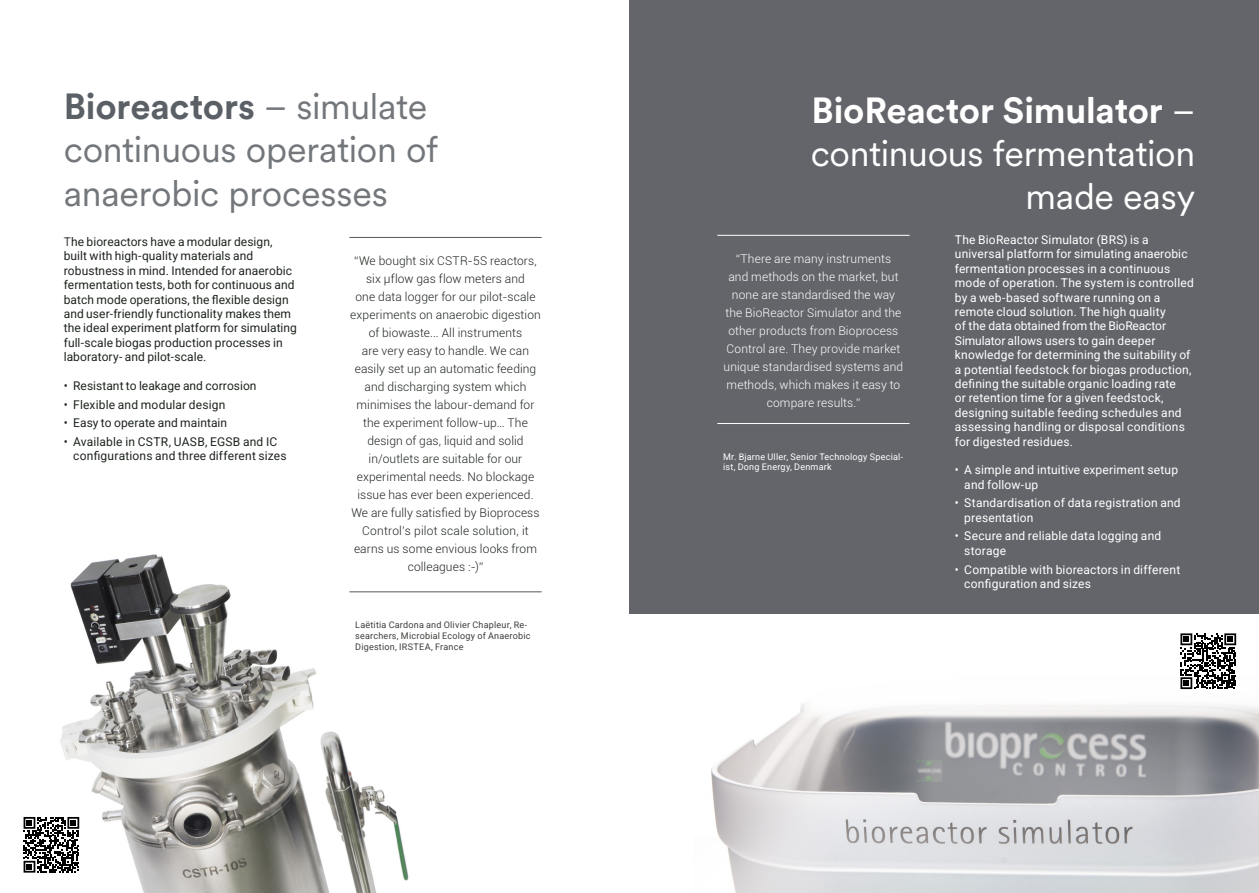
<style>
.page{position:relative;width:1259px;height:893px;background:#fff}
.page>*{position:absolute;margin:0;border:0;box-sizing:border-box;transform-origin:0 0}
.HM_Full_header{font:36px/43.2px "Circular XX";letter-spacing:-.01em;color:#73777b}
.HM_Full_header-2{font:36px/43.2px "Circular XX";letter-spacing:-.01em;color:#fff;text-align:right}
.Main_text_dark{font:12px/14.4px "Roboto";letter-spacing:.015em;color:#fff}
.HM_green_highlight{font:300 12px/18px "Roboto";letter-spacing:.01em;color:#1e251e;text-align:center}
.Main_text_dark-2{font:12px/14.4px "Roboto";letter-spacing:.005em;color:#1e251e}
.HM_green_highlight-2{font:300 12px/18px "Roboto";letter-spacing:.01em;color:#fff;text-align:center}
.HM_ref{font:9px/10.8px "Roboto";letter-spacing:.025em;color:#3e413c}
.HM_ref-2{font:9px/10.8px "Roboto";letter-spacing:.03em;color:#fff}
.s1{font-weight:700;color:#5b6066}
.s2{color:#3e413c}
.s3{font-weight:700}
</style>
<div class="page">
<img style="left:60px;top:554px;width:482px;height:339px">
<hr style="left:349px;top:591px;width:192px;height:1px;background:#57585a">
<hr style="left:349px;top:237px;width:192px;height:1px;background:#57585a">
<div style="left:20px;top:814px;width:63px;height:62px;background:#fff"></div>
<svg style="left:24px;top:817px;width:55px;height:56px"></svg>
<div style="left:629px;top:0;width:630px;height:613px;background:#63656a"></div>
<img style="left:711px;top:703px;width:548px;height:190px">
<hr style="left:717px;top:423px;width:192px;height:1px;background:#fff">
<hr style="left:717px;top:235px;width:192px;height:1px;background:#fff">
<svg style="left:1180px;top:633px;width:56px;height:56px"></svg>
<p class="HM_Full_header" style="left:64px;top:83px;width:376px"><span class="s1">Bioreactors</span> – simulate continuous operation of anaerobic processes</p>
<p class="Main_text_dark-2" style="left:64px;top:234px;width:235px"><span class="s2">T</span>he bioreactors have a modular design, built with high-quality materials and robustness in mind. Intended for anaerobic fermentation tests, both for continuous and batch mode operations, the flexible design and user-friendly functionality makes them the ideal experiment platform for simulating full-scale biogas production processes in laboratory- and pilot-scale.</p>
<p class="Main_text_dark-2" style="left:64px;top:378px;width:194px">• Resistant to leakage and corrosion</p>
<p class="Main_text_dark-2" style="left:64px;top:397px;width:163px">• Flexible and modular design</p>
<p class="Main_text_dark-2" style="left:64px;top:415px;width:165px">• Easy to operate and maintain</p>
<p class="Main_text_dark-2" style="left:73px;top:434px;width:215px;text-indent:-9px">• Available in CSTR, UASB, EGSB and IC configurations and three different sizes</p>
<p class="HM_green_highlight" style="left:350px;top:251px;width:192px">“We bought six CSTR-5S reactors, six µflow gas flow meters and<br>one data logger for our pilot-scale experiments on anaerobic digestion of biowaste... All instruments<br>are very easy to handle. We can easily set up an automatic feeding and discharging system which minimises the labour-demand for the experiment follow-up… The design of gas, liquid and solid in/outlets are suitable for our experimental needs. No blockage issue has ever been experienced.<br>We are fully satisfied by Bioprocess<br>Control’s pilot scale solution, it earns us some envious looks from colleagues :-)”</p>
<p class="HM_ref" style="left:355px;top:619px;width:177px">Laëtitia Cardona and Olivier Chapleur, Re&shy;searchers, Microbial Ecology of Anaerobic<br>Digestion, IRSTEA, France</p>
<p class="HM_Full_header-2" style="left:810px;top:87px;width:386px"><span class="s3">BioReactor Simulator</span> – continuous fermentation made easy</p>
<p class="Main_text_dark" style="left:955px;top:232px;width:240px">The BioReactor Simulator (BRS) is a universal platform for simulating anaerobic fermentation processes in a continuous mode of operation. The system is controlled by a web-based software running on a remote cloud solution. The high quality<br>of the data obtained from the BioReactor Simulator allows users to gain deeper knowledge for determining the suitability of a potential feedstock for biogas production, defining the suitable organic loading rate<br>or retention time for a given feedstock, designing suitable feeding schedules and assessing handling or disposal conditions for digested residues.</p>
<p class="Main_text_dark" style="left:964px;top:462px;width:215px;text-indent:-9px">• A simple and intuitive experiment setup and follow-up</p>
<p class="Main_text_dark" style="left:964px;top:495px;width:218px;text-indent:-9px">• Standardisation of data registration and presentation</p>
<p class="Main_text_dark" style="left:964px;top:529px;width:198px;text-indent:-9px">• Secure and reliable data logging and storage</p>
<p class="Main_text_dark" style="left:964px;top:562px;width:217px;text-indent:-9px">• Compatible with bioreactors in different configuration and sizes</p>
<p class="HM_green_highlight-2" style="left:723px;top:249px;width:181px">“There are many instruments<br>and methods on the market, but none are standardised the way the BioReactor Simulator and the other products from Bioprocess<br>Control are. They provide market unique standardised systems and methods, which makes it easy to compare results.”</p>
<p class="HM_ref-2" style="left:723px;top:451px;width:182px">Mr. Bjarne Uller, Senior Technology Special&shy;ist, Dong Energy, Denmark</p>
</div>
